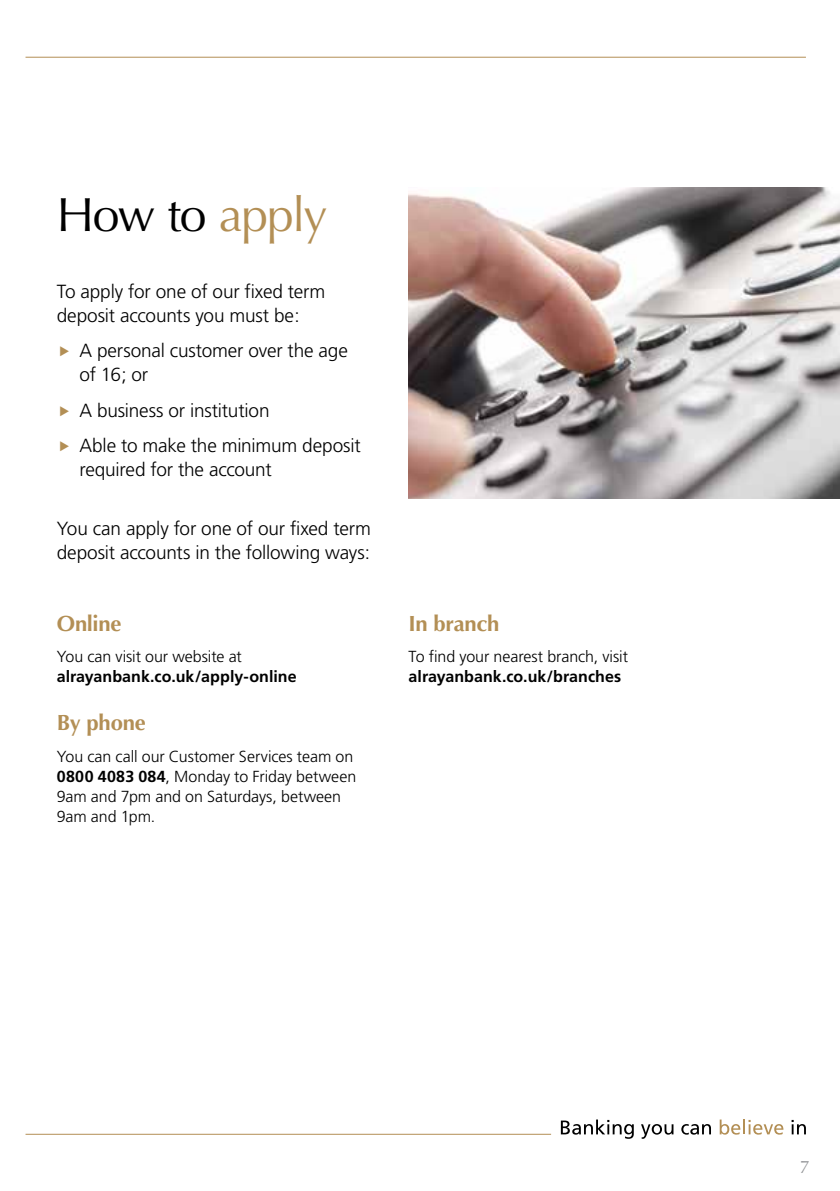
<style>
.page{position:relative;width:840px;height:1191px;background:#fff}
.page>*{position:absolute;margin:0;border:0;box-sizing:border-box;transform-origin:0 0}
.t1{font:48px "Optima";letter-spacing:-.03em;color:#000}
.t2{font:700 22px "Optima";letter-spacing:-.01em;color:#b38f55}
.t3{font:300 19px/24px "Frutiger";letter-spacing:-.01em;color:#000}
.t4{font:18px "Optima";color:#939598}
.t5{font:300 16px/20px "Frutiger";letter-spacing:-.005em;color:#000}
.t6{font:700 16px "Frutiger";color:#000}
.s1{color:#b38f55}
.s2{font-weight:700}
</style>
<div class="page">
<svg style="left:560px;top:1119px;width:73px;height:19px"></svg>
<svg style="left:641px;top:1124px;width:32px;height:14px"></svg>
<svg style="left:681px;top:1124px;width:29px;height:10px"></svg>
<svg style="left:719px;top:1119px;width:64px;height:15px"></svg>
<svg style="left:791px;top:1120px;width:14px;height:14px"></svg>
<hr style="left:26px;top:1133px;width:524px;height:1px;background:#b38f55">
<hr style="left:26px;top:57px;width:779px;height:1px;background:#b38f55">
<img style="left:408px;top:187px;width:431px;height:311px">
<h1 class="t1" style="left:57px;top:187px;width:272px">How to <span class="s1">apply</span></h1>
<p class="t3" style="left:57px;top:279px;width:270px">To apply for one of our fixed term deposit accounts you must be:</p>
<p class="t3" style="left:79px;top:339px;width:270px">A personal customer over the age of 16; or</p>
<p class="t3" style="left:79px;top:392px;width:282px;line-height:35.4px">A business or institution<br>Able to make the minimum deposit</p>
<p class="t3" style="left:79px;top:457px;width:194px">required for the account</p>
<p class="t3" style="left:57px;top:517px;width:315px">You can apply for one of our fixed term deposit accounts in the following ways:</p>
<p class="t2" style="left:57px;top:610px;width:66px">Online</p>
<p class="t5" style="left:57px;top:647px;width:186px">You can visit our website at</p>
<p class="t6" style="left:57px;top:667px;width:241px">alrayanbank.co.uk/apply-online</p>
<p class="t2" style="left:57px;top:710px;width:90px">By phone</p>
<p class="t5" style="left:57px;top:746px;width:301px">You can call our Customer Services team on<br><span class="s2">0800 4083 084</span>, Monday to Friday between<br>9am and 7pm and on Saturdays, between<br>9am and 1pm.</p>
<p class="t2" style="left:408px;top:610px;width:92px">In branch</p>
<p class="t5" style="left:408px;top:647px;width:221px">To find your nearest branch, visit</p>
<p class="t6" style="left:408px;top:667px;width:214px">alrayanbank.co.uk/branches</p>
<p class="t4" style="left:799px;top:1156px;width:12px">7</p>
</div>
